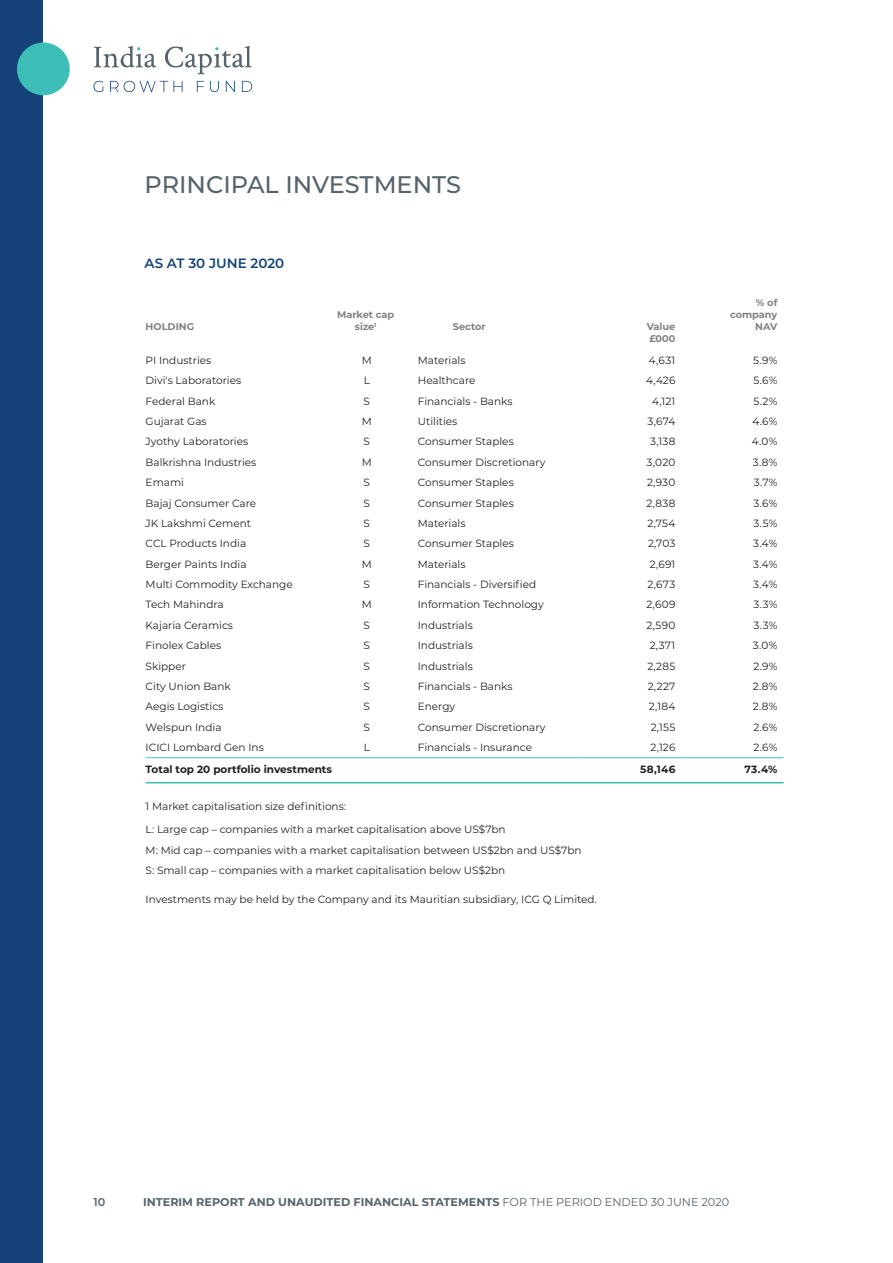
<style>
.page{position:relative;width:893px;height:1263px;background:#fff}
.page>*{position:absolute;margin:0;border:0;box-sizing:border-box;transform-origin:0 0}
.t1{font:500 24px "Montserrat";color:#55636c}
.t2{font:600 13.5px "Montserrat";color:#154379}
.t3{font:700 11.25px "Montserrat";color:#55636c}
.t4{font:600 11.25px "Montserrat";color:#55636c}
.t5{font:10.5px/20.4px "Montserrat";color:#231f20}
.t6{font:700 10.5px "Montserrat";color:#231f20}
.t7{font:700 9.75px/12px "Montserrat";color:#808285;text-align:center}
.s1{font-weight:400}
</style>
<div class="page">
<div style="left:0;top:0;width:43px;height:1263px;background:#154379"></div>
<svg style="left:94px;top:81px;width:9px;height:11px"></svg>
<svg style="left:110px;top:81px;width:73px;height:11px"></svg>
<svg style="left:197px;top:81px;width:7px;height:11px"></svg>
<svg style="left:210px;top:81px;width:9px;height:11px"></svg>
<svg style="left:226px;top:81px;width:9px;height:11px"></svg>
<svg style="left:242px;top:81px;width:10px;height:11px"></svg>
<svg style="left:94px;top:46px;width:62px;height:22px"></svg>
<svg style="left:165px;top:46px;width:87px;height:28px"></svg>
<div style="left:17px;top:43px;width:53px;height:52px;background:#3dbfb8;border-radius:50%"></div>
<hr style="left:146px;top:757px;width:170px;height:1px;background:#3dbfb8">
<hr style="left:316px;top:757px;width:102px;height:1px;background:#3dbfb8">
<hr style="left:418px;top:757px;width:161px;height:1px;background:#3dbfb8">
<hr style="left:579px;top:757px;width:102px;height:1px;background:#3dbfb8">
<hr style="left:681px;top:757px;width:102px;height:1px;background:#3dbfb8">
<hr style="left:146px;top:782px;width:170px;height:1px;background:#3dbfb8">
<hr style="left:316px;top:782px;width:102px;height:1px;background:#3dbfb8">
<hr style="left:418px;top:782px;width:161px;height:1px;background:#3dbfb8">
<hr style="left:579px;top:782px;width:102px;height:1px;background:#3dbfb8">
<hr style="left:681px;top:782px;width:102px;height:1px;background:#3dbfb8">
<h1 class="t1" style="left:145px;top:168px;width:318px">PRINCIPAL INVESTMENTS</h1>
<p class="t2" style="left:145px;top:254px;width:141px">AS AT 30 JUNE 2020</p>
<p class="t7" style="left:146px;top:320px;width:50px">HOLDING</p>
<p class="t7" style="left:337px;top:308px;width:59px">Market cap size<sup>1</sup></p>
<p class="t7" style="left:453px;top:320px;width:34px">Sector</p>
<p class="t7" style="left:647px;top:320px;width:30px;text-align:left">Value £000</p>
<p class="t7" style="left:730px;top:296px;width:49px;text-align:right">% of company<br>NAV</p>
<p class="t5" style="left:146px;top:350px;width:67px">PI Industries</p>
<p class="t5" style="left:362px;top:350px;width:12px">M</p>
<p class="t5" style="left:418px;top:350px;width:49px">Materials</p>
<p class="t5" style="left:649px;top:350px;width:28px">4,631</p>
<p class="t5" style="left:753px;top:350px;width:26px">5.9%</p>
<p class="t5" style="left:146px;top:370px;width:97px">Divi's Laboratories</p>
<p class="t5" style="left:364px;top:370px;width:8px">L</p>
<p class="t5" style="left:418px;top:370px;width:59px">Healthcare</p>
<p class="t5" style="left:646px;top:370px;width:31px">4,426</p>
<p class="t5" style="left:753px;top:370px;width:25px">5.6%</p>
<p class="t5" style="left:146px;top:390px;width:71px">Federal Bank</p>
<p class="t5" style="left:364px;top:390px;width:8px">S</p>
<p class="t5" style="left:418px;top:390px;width:96px">Financials - Banks</p>
<p class="t5" style="left:652px;top:390px;width:25px">4,121</p>
<p class="t5" style="left:753px;top:390px;width:25px">5.2%</p>
<p class="t5" style="left:146px;top:411px;width:63px">Gujarat Gas</p>
<p class="t5" style="left:362px;top:411px;width:12px">M</p>
<p class="t5" style="left:418px;top:411px;width:41px">Utilities</p>
<p class="t5" style="left:647px;top:411px;width:29px">3,674</p>
<p class="t5" style="left:753px;top:411px;width:26px">4.6%</p>
<p class="t5" style="left:146px;top:431px;width:104px">Jyothy Laboratories</p>
<p class="t5" style="left:364px;top:431px;width:8px">S</p>
<p class="t5" style="left:418px;top:431px;width:98px">Consumer Staples</p>
<p class="t5" style="left:650px;top:431px;width:27px">3,138</p>
<p class="t5" style="left:752px;top:431px;width:27px">4.0%</p>
<p class="t5" style="left:146px;top:451px;width:112px">Balkrishna Industries</p>
<p class="t5" style="left:362px;top:451px;width:12px">M</p>
<p class="t5" style="left:418px;top:451px;width:129px">Consumer Discretionary</p>
<p class="t5" style="left:647px;top:451px;width:30px">3,020</p>
<p class="t5" style="left:753px;top:451px;width:26px">3.8%</p>
<p class="t5" style="left:146px;top:472px;width:40px">Emami</p>
<p class="t5" style="left:364px;top:472px;width:8px">S</p>
<p class="t5" style="left:418px;top:472px;width:98px">Consumer Staples</p>
<p class="t5" style="left:647px;top:472px;width:30px">2,930</p>
<p class="t5" style="left:754px;top:472px;width:25px">3.7%</p>
<p class="t5" style="left:146px;top:492px;width:112px">Bajaj Consumer Care</p>
<p class="t5" style="left:364px;top:492px;width:8px">S</p>
<p class="t5" style="left:418px;top:492px;width:98px">Consumer Staples</p>
<p class="t5" style="left:646px;top:492px;width:30px">2,838</p>
<p class="t5" style="left:753px;top:492px;width:25px">3.6%</p>
<p class="t5" style="left:146px;top:513px;width:107px">JK Lakshmi Cement</p>
<p class="t5" style="left:364px;top:513px;width:8px">S</p>
<p class="t5" style="left:418px;top:513px;width:49px">Materials</p>
<p class="t5" style="left:648px;top:513px;width:29px">2,754</p>
<p class="t5" style="left:754px;top:513px;width:25px">3.5%</p>
<p class="t5" style="left:146px;top:533px;width:102px">CCL Products India</p>
<p class="t5" style="left:364px;top:533px;width:8px">S</p>
<p class="t5" style="left:418px;top:533px;width:98px">Consumer Staples</p>
<p class="t5" style="left:648px;top:533px;width:29px">2,703</p>
<p class="t5" style="left:753px;top:533px;width:26px">3.4%</p>
<p class="t5" style="left:146px;top:553px;width:102px">Berger Paints India</p>
<p class="t5" style="left:362px;top:553px;width:12px">M</p>
<p class="t5" style="left:418px;top:553px;width:49px">Materials</p>
<p class="t5" style="left:650px;top:553px;width:27px">2,691</p>
<p class="t5" style="left:753px;top:553px;width:26px">3.4%</p>
<p class="t5" style="left:146px;top:574px;width:149px">Multi Commodity Exchange</p>
<p class="t5" style="left:364px;top:574px;width:8px">S</p>
<p class="t5" style="left:418px;top:574px;width:120px">Financials - Diversified</p>
<p class="t5" style="left:648px;top:574px;width:29px">2,673</p>
<p class="t5" style="left:753px;top:574px;width:26px">3.4%</p>
<p class="t5" style="left:146px;top:594px;width:80px">Tech Mahindra</p>
<p class="t5" style="left:362px;top:594px;width:12px">M</p>
<p class="t5" style="left:418px;top:594px;width:128px">Information Technology</p>
<p class="t5" style="left:646px;top:594px;width:31px">2,609</p>
<p class="t5" style="left:753px;top:594px;width:25px">3.3%</p>
<p class="t5" style="left:146px;top:614px;width:89px">Kajaria Ceramics</p>
<p class="t5" style="left:364px;top:614px;width:8px">S</p>
<p class="t5" style="left:418px;top:614px;width:56px">Industrials</p>
<p class="t5" style="left:647px;top:614px;width:30px">2,590</p>
<p class="t5" style="left:753px;top:614px;width:25px">3.3%</p>
<p class="t5" style="left:146px;top:635px;width:77px">Finolex Cables</p>
<p class="t5" style="left:364px;top:635px;width:8px">S</p>
<p class="t5" style="left:418px;top:635px;width:56px">Industrials</p>
<p class="t5" style="left:650px;top:635px;width:27px">2,371</p>
<p class="t5" style="left:753px;top:635px;width:26px">3.0%</p>
<p class="t5" style="left:146px;top:655px;width:42px">Skipper</p>
<p class="t5" style="left:364px;top:655px;width:8px">S</p>
<p class="t5" style="left:418px;top:655px;width:56px">Industrials</p>
<p class="t5" style="left:647px;top:655px;width:30px">2,285</p>
<p class="t5" style="left:753px;top:655px;width:26px">2.9%</p>
<p class="t5" style="left:146px;top:675px;width:87px">City Union Bank</p>
<p class="t5" style="left:364px;top:675px;width:8px">S</p>
<p class="t5" style="left:418px;top:675px;width:96px">Financials - Banks</p>
<p class="t5" style="left:648px;top:675px;width:29px">2,227</p>
<p class="t5" style="left:753px;top:675px;width:26px">2.8%</p>
<p class="t5" style="left:146px;top:696px;width:79px">Aegis Logistics</p>
<p class="t5" style="left:364px;top:696px;width:8px">S</p>
<p class="t5" style="left:418px;top:696px;width:39px">Energy</p>
<p class="t5" style="left:649px;top:696px;width:28px">2,184</p>
<p class="t5" style="left:753px;top:696px;width:26px">2.8%</p>
<p class="t5" style="left:146px;top:716px;width:77px">Welspun India</p>
<p class="t5" style="left:364px;top:716px;width:8px">S</p>
<p class="t5" style="left:418px;top:716px;width:129px">Consumer Discretionary</p>
<p class="t5" style="left:651px;top:716px;width:26px">2,155</p>
<p class="t5" style="left:754px;top:716px;width:25px">2.6%</p>
<p class="t5" style="left:146px;top:737px;width:120px">ICICI Lombard Gen Ins</p>
<p class="t5" style="left:364px;top:737px;width:8px">L</p>
<p class="t5" style="left:418px;top:737px;width:116px">Financials - Insurance</p>
<p class="t5" style="left:651px;top:737px;width:26px">2,126</p>
<p class="t5" style="left:754px;top:737px;width:25px">2.6%</p>
<p class="t6" style="left:146px;top:762px;width:188px">Total top 20 portfolio investments</p>
<p class="t6" style="left:640px;top:762px;width:37px">58,146</p>
<p class="t6" style="left:744px;top:762px;width:35px">73.4%</p>
<p class="t5" style="left:146px;top:795px;width:202px">1 Market capitalisation size definitions:</p>
<p class="t5" style="left:146px;top:819px;width:437px">L: Large cap – companies with a market capitalisation above US$7bn<br>M: Mid cap – companies with a market capitalisation between US$2bn and US$7bn<br>S: Small cap – companies with a market capitalisation below US$2bn</p>
<p class="t5" style="left:146px;top:889px;width:453px">Investments may be held by the Company and its Mauritian subsidiary, ICG Q Limited.</p>
<p class="t4" style="left:94px;top:1194px;width:13px">10</p>
<p class="t3" style="left:143px;top:1194px;width:588px">INTERIM REPORT AND UNAUDITED FINANCIAL STATEMENTS <span class="s1">FOR THE PERIOD ENDED 30 JUNE 2020</span></p>
</div>
